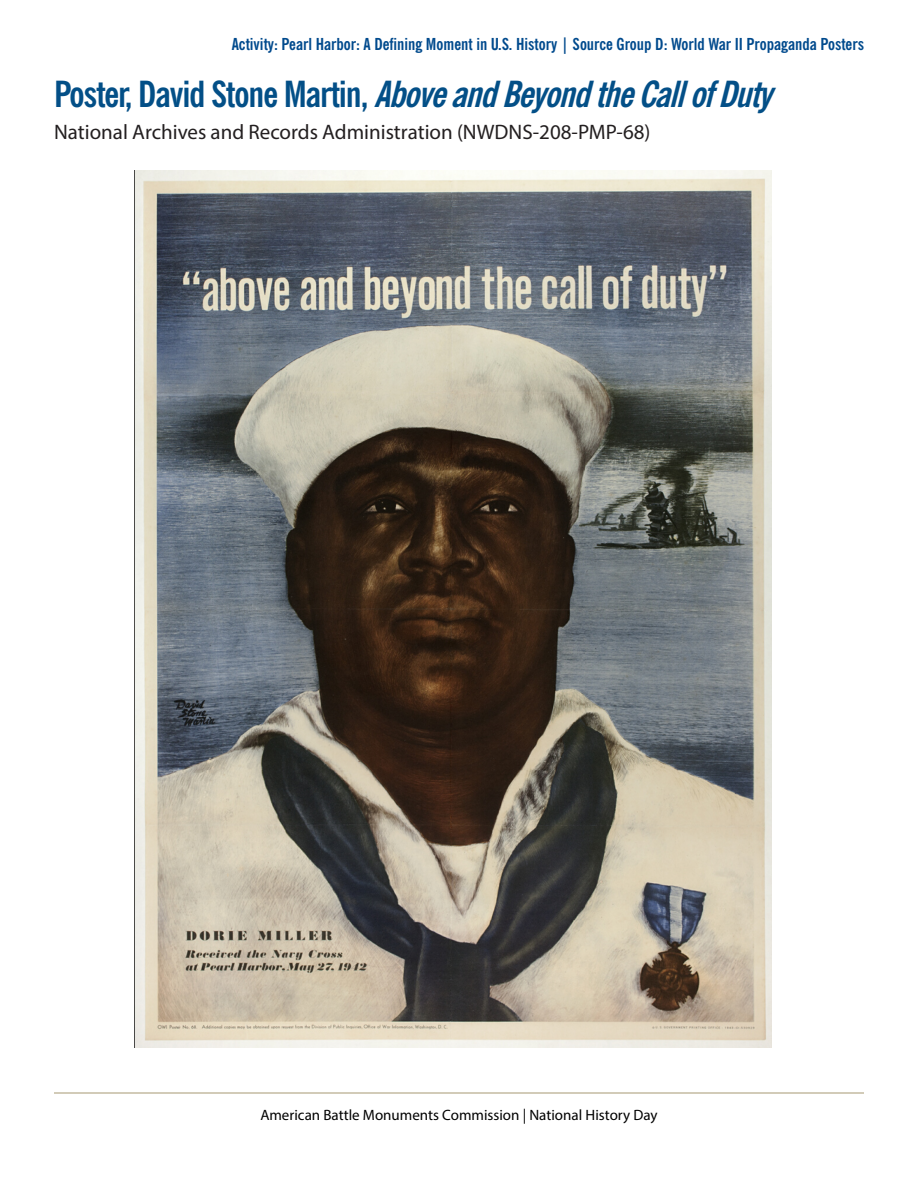
<style>
.page{position:relative;width:918px;height:1188px;background:#fff}
.page>*{position:absolute;margin:0;border:0;box-sizing:border-box;transform-origin:0 0}
.t1{font:italic 700 condensed 36px "News Gothic BT";color:#034f87}
.t2{font:21px "Myriad Pro";color:#231f20}
.t3{font:700 condensed 16.5px "News Gothic BT";color:#004a8d}
.t4{font:15px "Myriad Pro";color:#000}
.s1{font-style:normal}
</style>
<div class="page">
<hr style="left:54px;top:1093px;width:810px;height:1px;background:#d2cbb8">
<img style="left:135px;top:170px;width:636px;height:878px">
<p class="t3" style="left:232px;top:34px;width:634px">Activity: Pearl Harbor: A Defining Moment in U.S. History | Source Group D: World War II Propaganda Posters</p>
<h1 class="t1" style="left:54px;top:72px;width:730px"><span class="s1">P o s t e r, D a v i d S t o n e M a r t i n ,</span> AboveandBeyondtheCallofDuty</h1>
<p class="t2" style="left:54px;top:119px;width:598px">National Archives and Records Administration (NWDNS-208-PMP-68)</p>
<p class="t4" style="left:260px;top:1105px;width:399px">American Battle Monuments Commission | National History Day</p>
</div>
